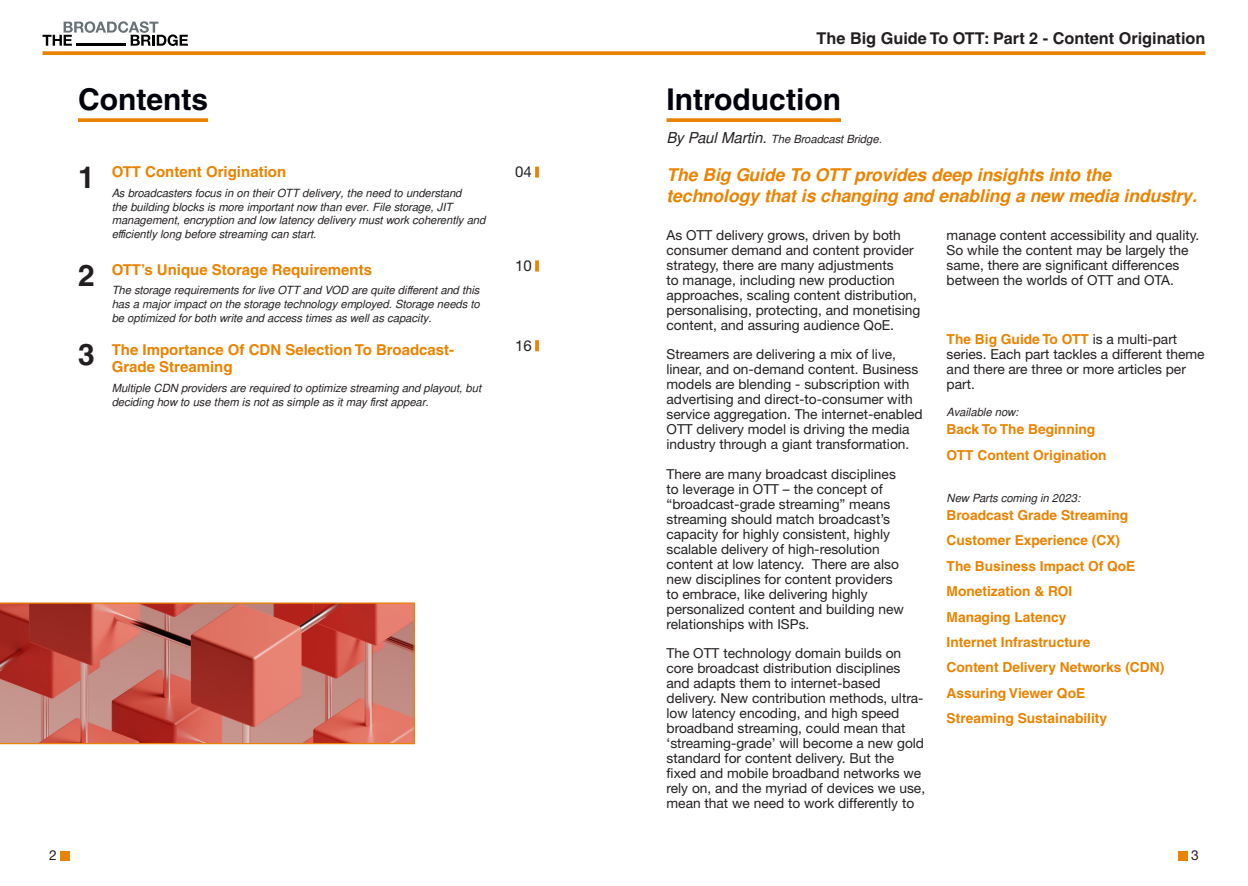
<style>
.page{position:relative;width:1248px;height:886px;background:#fff}
.page>*{position:absolute;margin:0;border:0;box-sizing:border-box;transform-origin:0 0}
.t1{font:700 30px "Helvetica";color:#00000a}
.Body{font:700 30px "Helvetica";color:#231f20}
.t2{font:italic 700 17.5px "Free Sans";color:#e98300}
.t3{font:700 16.25px "Helvetica";color:#231f20}
.t4{font:700 15px/17.5px "Helvetica";color:#e98300}
.Paragraph_Headings{font:15px "Helvetica Neue";color:#231f20}
.Body-2{font:13.75px/15px "Helvetica Neue";color:#231f20}
.Body-3{font:700 13.75px "Helvetica";color:#e98300}
.Description{font:13.75px/15px "Helvetica Neue";color:#231f20}
.Body-4{font:italic 11.25px/13.8px "Free Sans";color:#231f20}
.Description-2{font:italic 11.25px "Free Sans";color:#231f20}
.s1{font-size:15px}
.s2{font-family:"Helvetica";font-weight:700;color:#e98300}
</style>
<div class="page">
<svg style="left:0;top:602px;width:415px;height:142px;background:#c26458"></svg>
<svg style="left:43px;top:21px;width:145px;height:25px"></svg>
<hr style="left:76px;top:43px;width:50px;height:3px;background:#000001">
<svg style="left:43px;top:51px;width:1162px;height:4px;background:#ea8b11"></svg>
<div style="left:60px;top:850px;width:10px;height:10px;background:#e98300"></div>
<div style="left:1177px;top:850px;width:10px;height:10px;background:#e98300"></div>
<svg style="left:666px;top:118px;width:175px;height:4px"></svg>
<svg style="left:78px;top:118px;width:130px;height:4px"></svg>
<svg style="left:535px;top:260px;width:4px;height:12px"></svg>
<svg style="left:535px;top:340px;width:4px;height:11px"></svg>
<svg style="left:535px;top:167px;width:4px;height:11px"></svg>
<p class="t1" style="left:78px;top:81px;width:131px">Contents</p>
<p class="Body" style="left:78px;top:159px;width:18px">1</p>
<p class="t4" style="left:112px;top:163px;width:176px">OTT Content Origination</p>
<p class="Paragraph_Headings" style="left:515px;top:163px;width:18px">04</p>
<p class="Body-4" style="left:112px;top:186px;width:375px">As broadcasters focus in on their OTT delivery, the need to understand<br>the building blocks is more important now than ever. File storage, JIT management, encryption and low latency delivery must work coherently and efficiently long before streaming can start.</p>
<p class="Body" style="left:78px;top:257px;width:18px">2</p>
<p class="Paragraph_Headings" style="left:515px;top:257px;width:18px">10</p>
<p class="t4" style="left:112px;top:260px;width:262px">OTT’s Unique Storage Requirements</p>
<p class="Body-4" style="left:112px;top:284px;width:370px;text-align:justify">The storage requirements for live OTT and VOD are quite different and this has a major impact on the storage technology employed. Storage needs to be optimized for both write and access times as well as capacity.</p>
<p class="Body" style="left:78px;top:336px;width:18px">3</p>
<p class="Paragraph_Headings" style="left:515px;top:337px;width:18px">16</p>
<p class="t4" style="left:112px;top:340px;width:344px">The Importance Of CDN Selection To Broadcast-<br>Grade Streaming</p>
<p class="Body-4" style="left:112px;top:381px;width:371px">Multiple CDN providers are required to optimize streaming and playout, but deciding how to use them is not as simple as it may first appear.</p>
<p class="t3" style="left:816px;top:28px;width:390px">The Big Guide To OTT: Part 2 - Content Origination</p>
<p class="t1" style="left:666px;top:81px;width:176px">Introduction</p>
<p class="Body-4" style="left:666px;top:133px;width:217px"><span class="s1">By Paul Martin.</span> The Broadcast Bridge.</p>
<p class="t2" style="left:666px;top:162px;width:446px">The Big Guide To OTT provides deep insights into the</p>
<p class="t2" style="left:666px;top:183px;width:532px">technology that is changing and enabling a new media industry.</p>
<p class="Body-2" style="left:666px;top:228px;width:255px">As OTT delivery grows, driven by both consumer demand and content provider strategy, there are many adjustments<br>to manage, including new production approaches, scaling content distribution, personalising, protecting, and monetising content, and assuring audience QoE.</p>
<p class="Body-2" style="left:666px;top:347px;width:257px">Streamers are delivering a mix of live, linear, and on-demand content. Business models are blending - subscription with advertising and direct-to-consumer with service aggregation. The internet-enabled OTT delivery model is driving the media industry through a giant transformation.</p>
<p class="Body-2" style="left:666px;top:466px;width:239px">There are many broadcast disciplines to leverage in OTT – the concept of “broadcast-grade streaming” means streaming should match broadcast’s capacity for highly consistent, highly scalable delivery of high-resolution content at low latency. There are also new disciplines for content providers to embrace, like delivering highly personalized content and building new relationships with ISPs.</p>
<p class="Body-2" style="left:666px;top:645px;width:260px">The OTT technology domain builds on core broadcast distribution disciplines and adapts them to internet-based delivery. New contribution methods, ultra&shy;low latency encoding, and high speed broadband streaming, could mean that ‘streaming-grade’ will become a new gold standard for content delivery. But the fixed and mobile broadband networks we rely on, and the myriad of devices we use, mean that we need to work differently to</p>
<p class="Body-2" style="left:946px;top:228px;width:254px">manage content accessibility and quality.<br>So while the content may be largely the same, there are significant differences between the worlds of OTT and OTA.</p>
<p class="Description" style="left:946px;top:331px;width:259px"><span class="s2">The Big Guide To OTT</span> is a multi-part series. Each part tackles a different theme and there are three or more articles per part.</p>
<p class="Description-2" style="left:946px;top:404px;width:73px">Available now:</p>
<p class="Body-3" style="left:946px;top:421px;width:150px">Back To The Beginning</p>
<p class="Body-3" style="left:946px;top:447px;width:161px">OTT Content Origination</p>
<p class="Description-2" style="left:946px;top:489px;width:135px">New Parts coming in 2023:</p>
<p class="Body-3" style="left:946px;top:507px;width:183px">Broadcast Grade Streaming</p>
<p class="Body-3" style="left:946px;top:532px;width:175px">Customer Experience (CX)</p>
<p class="Body-3" style="left:946px;top:557px;width:190px">The Business Impact Of QoE</p>
<p class="Body-3" style="left:946px;top:583px;width:127px">Monetization &amp; ROI</p>
<p class="Body-3" style="left:946px;top:608px;width:121px">Managing Latency</p>
<p class="Body-3" style="left:946px;top:634px;width:145px">Internet Infrastructure</p>
<p class="Body-3" style="left:946px;top:659px;width:219px">Content Delivery Networks (CDN)</p>
<p class="Body-3" style="left:946px;top:684px;width:140px">Assuring Viewer QoE</p>
<p class="Body-3" style="left:946px;top:710px;width:162px">Streaming Sustainability</p>
<p class="Body-2" style="left:49px;top:848px;width:9px">2</p>
<p class="Body-2" style="left:1191px;top:848px;width:9px">3</p>
</div>
